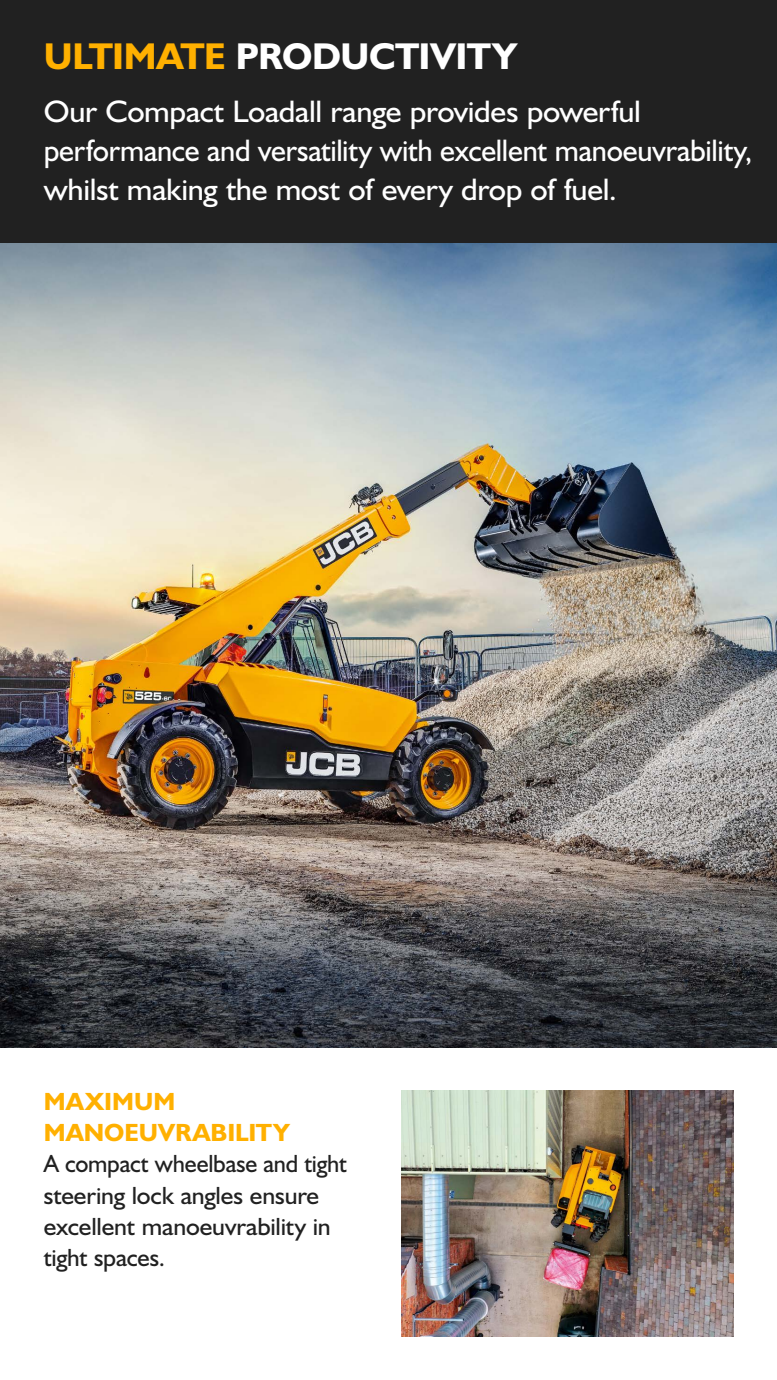
<style>
.page{position:relative;width:777px;height:1380px;background:#fff}
.page>*{position:absolute;margin:0;border:0;box-sizing:border-box;transform-origin:0 0}
.t1{font:37.5px "JCB Bold";letter-spacing:-.015em;color:#fff}
.t2{font:31.25px/39.1px "JCB Roman";letter-spacing:-.01em;color:#fff}
.t3{font:25px/31.2px "JCB Roman";letter-spacing:-.005em;color:#212121}
.t4{font:25px/31.2px "JCB Bold";color:#ffb000}
.s1{color:#ffb000}
</style>
<div class="page">
<img style="left:0;top:243px;width:776px;height:804px">
<img style="left:401px;top:1091px;width:331px;height:245px">
<div style="left:0;top:0;width:776px;height:243px;background:#212121"></div>
<p class="t1" style="left:44px;top:33px;width:475px"><span class="s1">ULTIMATE</span> PRODUCTIVITY</p>
<p class="t2" style="left:44px;top:91px;width:710px">Our Compact Loadall range provides powerful performance and versatility with excellent manoeuvrability, whilst making the most of every drop of fuel.</p>
<p class="t4" style="left:44px;top:1085px;width:247px">MAXIMUM<br>MANOEUVRABILITY</p>
<p class="t3" style="left:44px;top:1148px;width:305px">A compact wheelbase and tight steering lock angles ensure excellent manoeuvrability in tight spaces.</p>
</div>
